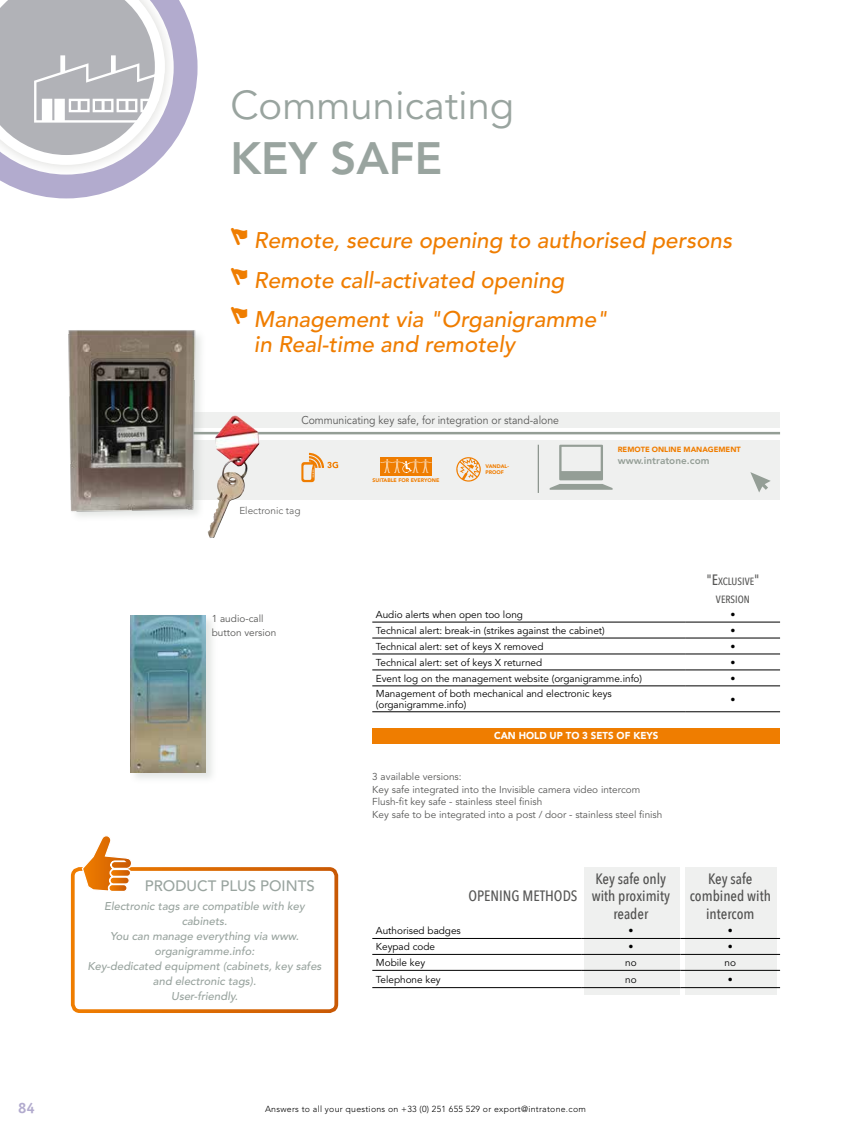
<style>
.page{position:relative;width:851px;height:1134px;background:#fff}
.page>*{position:absolute;margin:0;border:0;box-sizing:border-box;transform-origin:0 0}
.t1{font:800 45px "Avenir LT Std";color:#99a49f}
.t2{font:40px "Avenir LT Std";color:#99a49f}
.t3{font:italic 500 22.5px/39.1px "Avenir LT Std";color:#ef7d00}
.t4{font:500 15px/17.5px "Avenir Next Condensed";color:#575756;text-align:center}
.t5{font:500 15px "Avenir LT Std";color:#99a49f}
.t6{font:700 15px "Officina Sans";color:#b2abce}
.t7{font:italic 500 11.25px/15px "Avenir LT Std";color:#99a49f;text-align:center}
.t8{font:11.25px "Avenir LT Std";color:#575756;scale:.93 1}
.t9{font:500 10.5px/17.5px "Avenir Next Condensed";color:#575756;text-align:center}
.t10{font:10px/11.2px "Avenir LT Std";color:#000}
.t11{font:10px/12.5px "Avenir LT Std";color:#575756}
.t12{font:900 10px "Avenir LT Std";color:#fff}
.t13{font:800 10px "Avenir LT Std";color:#949e96}
.t14{font:300 10px "Avenir LT Std";color:#575756}
.t15{font:300 8.75px "Avenir LT Std";letter-spacing:.03em;color:#000}
.t16{font:900 7.5px "Avenir LT Std";color:#ef7d00}
.t17{font:900 5.25px "Avenir LT Std";color:#ef7d00}
.s1{font-family:"Breezi Icon Set";font-weight:400;font-style:normal}
.s2{font-size:15px}
</style>
<div class="page">
<div style="left:71px;top:440px;width:709px;height:59px;background:#eff0ef"></div>
<div style="left:177px;top:412px;width:603px;height:16px;background:#eff0ef"></div>
<hr style="left:177px;top:432px;width:603px;height:2px;background:#949e96">
<hr style="left:537px;top:445px;width:2px;height:48px;background:#949e96">
<svg style="left:549px;top:445px;width:63px;height:45px"></svg>
<svg style="left:750px;top:472px;width:20px;height:20px"></svg>
<svg style="left:456px;top:457px;width:24px;height:25px"></svg>
<svg style="left:301px;top:453px;width:37px;height:29px"></svg>
<svg style="left:0;top:0;width:197px;height:198px"></svg>
<div style="left:372px;top:728px;width:408px;height:16px;background:#ef7d00"></div>
<hr style="left:372px;top:622px;width:313px;height:1px;background:#000">
<hr style="left:685px;top:622px;width:95px;height:1px;background:#000">
<hr style="left:372px;top:638px;width:313px;height:1px;background:#000">
<hr style="left:685px;top:638px;width:95px;height:1px;background:#000">
<hr style="left:372px;top:654px;width:313px;height:1px;background:#000">
<hr style="left:685px;top:654px;width:95px;height:1px;background:#000">
<hr style="left:372px;top:670px;width:313px;height:1px;background:#000">
<hr style="left:685px;top:670px;width:95px;height:1px;background:#000">
<hr style="left:372px;top:685px;width:313px;height:1px;background:#000">
<hr style="left:685px;top:685px;width:95px;height:1px;background:#000">
<hr style="left:372px;top:711px;width:313px;height:1px;background:#000">
<hr style="left:685px;top:711px;width:95px;height:1px;background:#000">
<hr style="left:372px;top:938px;width:209px;height:1px;background:#000">
<hr style="left:581px;top:938px;width:99px;height:1px;background:#000">
<hr style="left:680px;top:938px;width:100px;height:1px;background:#000">
<hr style="left:372px;top:954px;width:209px;height:1px;background:#000">
<hr style="left:581px;top:954px;width:99px;height:1px;background:#000">
<hr style="left:680px;top:954px;width:100px;height:1px;background:#000">
<hr style="left:372px;top:970px;width:209px;height:1px;background:#000">
<hr style="left:581px;top:970px;width:99px;height:1px;background:#000">
<hr style="left:680px;top:970px;width:100px;height:1px;background:#000">
<hr style="left:372px;top:987px;width:209px;height:1px;background:#000">
<hr style="left:581px;top:987px;width:99px;height:1px;background:#000">
<hr style="left:680px;top:987px;width:100px;height:1px;background:#000">
<div style="left:67px;top:329px;width:139px;height:193px;background:#949e96;opacity:.25"></div>
<img style="left:67px;top:329px;width:132px;height:186px">
<img style="left:207px;top:415px;width:52px;height:123px">
<div style="left:128px;top:614px;width:89px;height:171px;background:#949e96;opacity:.25"></div>
<img style="left:130px;top:616px;width:75px;height:157px">
<div style="left:71px;top:867px;width:267px;height:146px;border:4px solid #fff;border-radius:7px"></div>
<svg style="left:81px;top:836px;width:52px;height:55px"></svg>
<div style="left:685px;top:868px;width:91px;height:127px;background:#eff0ef"></div>
<div style="left:584px;top:868px;width:95px;height:127px;background:#eff0ef"></div>
<div style="left:0;top:0;width:177px;height:177px;background:#d0d0cc;opacity:.75"></div>
<svg style="left:0;top:0;width:165px;height:165px"></svg>
<div style="left:380px;top:457px;width:51px;height:18px;background:#ef7d00"></div>
<svg style="left:380px;top:459px;width:51px;height:14px"></svg>
<h2 class="t2" style="left:230px;top:82px;width:285px">Communicating</h2>
<h1 class="t1" style="left:230px;top:132px;width:213px">KEY SAFE</h1>
<h3 class="t3" style="left:230px;top:222px;width:503px"><span class="s1">G</span> Remote, secure opening to authorised persons<br><span class="s1">G</span> Remote call-activated opening<br><span class="s1">G</span> Management via "Organigramme"</h3>
<h3 class="t3" style="left:254px;top:325px;width:262px">in Real-time and remotely</h3>
<p class="t8" style="left:301px;top:414px;width:278px">Communicating key safe, for integration or stand-alone</p>
<p class="t17" style="left:485px;top:463px;width:25px">VANDAL-</p>
<p class="t14" style="left:239px;top:505px;width:63px">Electronic tag</p>
<p class="t17" style="left:372px;top:477px;width:68px">SUITABLE FOR EVERYONE</p>
<p class="t17" style="left:485px;top:469px;width:20px">PROOF</p>
<p class="t16" style="left:617px;top:445px;width:124px">REMOTE ONLINE MANAGEMENT</p>
<p class="t13" style="left:617px;top:455px;width:93px">www.intratone.com</p>
<p class="t9" style="left:706px;top:573px;width:55px"><span class="s2">"E</span>XCLUSIVE<span class="s2">"<br></span>VERSION</p>
<p class="t11" style="left:212px;top:612px;width:66px;line-height:13.8px">1 audio-call button version</p>
<h3 class="t5" style="left:145px;top:877px;width:171px">PRODUCT PLUS POINTS</h3>
<p class="t7" style="left:87px;top:899px;width:236px">Electronic tags are compatible with key cabinets.<br>You can manage everything via www. organigramme.info:<br>Key-dedicated equipment (cabinets, key safes and electronic tags).<br>User-friendly.</p>
<p class="t10" style="left:376px;top:609px;width:149px">Audio alerts when open too long</p>
<p class="t10" style="left:730px;top:609px;width:6px">•</p>
<p class="t10" style="left:376px;top:625px;width:230px">Technical alert: break-in (strikes against the cabinet)</p>
<p class="t10" style="left:730px;top:625px;width:6px">•</p>
<p class="t10" style="left:376px;top:641px;width:169px">Technical alert: set of keys X removed</p>
<p class="t10" style="left:730px;top:641px;width:6px">•</p>
<p class="t10" style="left:376px;top:657px;width:168px">Technical alert: set of keys X returned</p>
<p class="t10" style="left:730px;top:657px;width:6px">•</p>
<p class="t10" style="left:376px;top:673px;width:268px">Event log on the management website (organigramme.info)</p>
<p class="t10" style="left:730px;top:673px;width:6px">•</p>
<p class="t10" style="left:376px;top:688px;width:237px">Management of both mechanical and electronic keys (organigramme.info)</p>
<p class="t10" style="left:730px;top:694px;width:6px">•</p>
<p class="t12" style="left:494px;top:730px;width:166px">CAN HOLD UP TO 3 SETS OF KEYS</p>
<p class="t11" style="left:372px;top:771px;width:291px">3 available versions:<br>Key safe integrated into the Invisible camera video intercom Flush-fit key safe - stainless steel finish<br>Key safe to be integrated into a post / door - stainless steel finish</p>
<h3 class="t4" style="left:468px;top:887px;width:111px">OPENING METHODS</h3>
<h3 class="t4" style="left:591px;top:870px;width:80px">Key safe only with proximity reader</h3>
<h3 class="t4" style="left:689px;top:870px;width:83px">Key safe combined with intercom</h3>
<p class="t10" style="left:376px;top:925px;width:86px">Authorised badges</p>
<p class="t10" style="left:628px;top:925px;width:6px">•</p>
<p class="t10" style="left:727px;top:925px;width:6px">•</p>
<p class="t10" style="left:376px;top:941px;width:61px">Keypad code</p>
<p class="t10" style="left:628px;top:941px;width:6px">•</p>
<p class="t10" style="left:727px;top:941px;width:6px">•</p>
<p class="t10" style="left:376px;top:957px;width:51px">Mobile key</p>
<p class="t10" style="left:625px;top:957px;width:13px">no</p>
<p class="t10" style="left:724px;top:957px;width:13px">no</p>
<p class="t10" style="left:376px;top:974px;width:66px">Telephone key</p>
<p class="t10" style="left:625px;top:974px;width:13px">no</p>
<p class="t10" style="left:727px;top:974px;width:6px">•</p>
<h3 class="t6" style="left:18px;top:1099px;width:18px">84</h3>
<p class="t15" style="left:265px;top:1104px;width:322px">Answers to all your questions on +33 (0) 251 655 529 or export@intratone.com</p>
</div>
